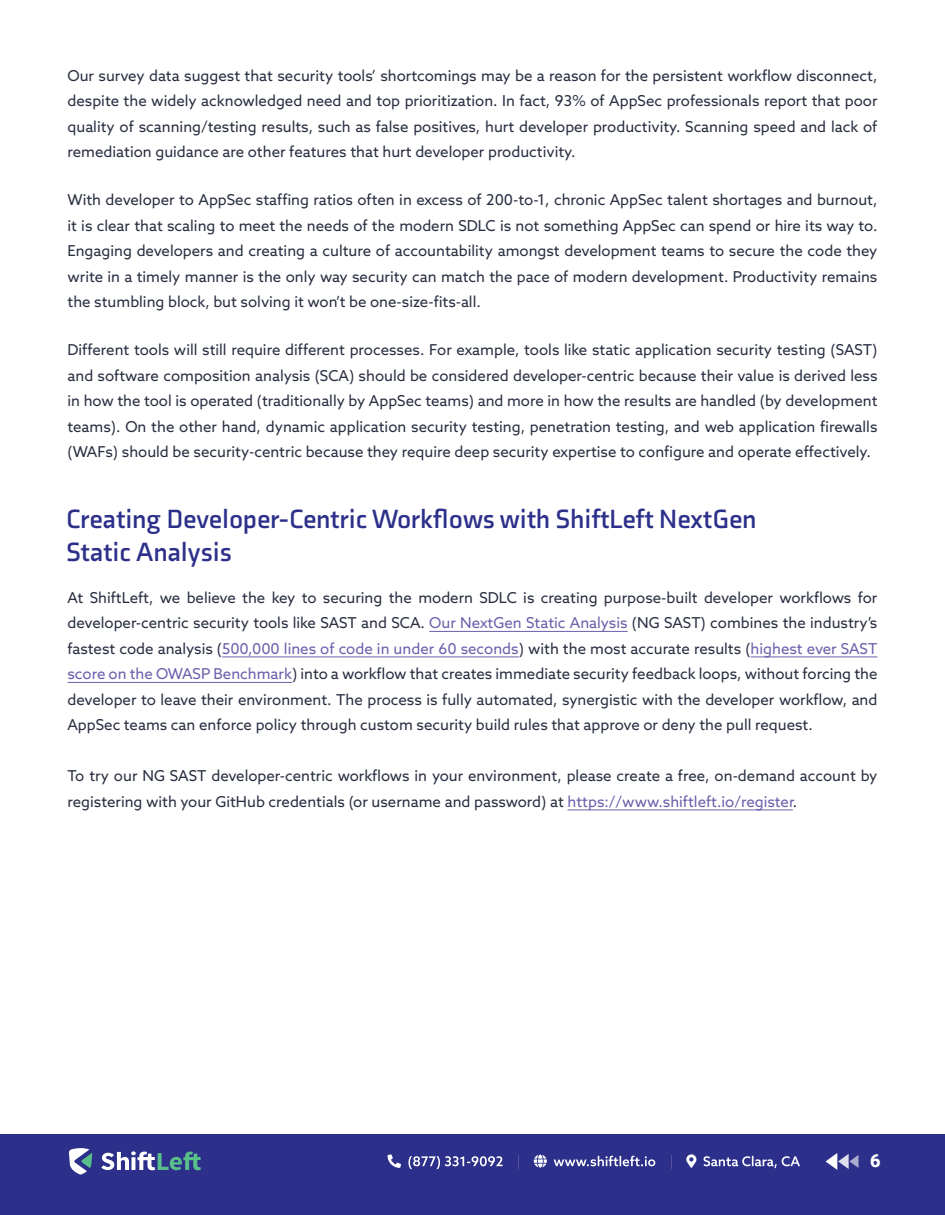
<style>
.page{position:relative;width:945px;height:1215px;background:#fff}
.page>*{position:absolute;margin:0;border:0;box-sizing:border-box;transform-origin:0 0}
.t1{font:700 27px/33px "Axia";color:#2d308a}
.t2{font:900 18px "Roboto";color:#fff}
.t3{font:15px/25.5px "Azo Sans";color:#282e41;text-align:justify}
.s1{color:#6960aa}
</style>
<div class="page">
<div style="left:0;top:1135px;width:945px;height:80px;background:#2d308a"></div>
<svg style="left:69px;top:1148px;width:23px;height:27px"></svg>
<svg style="left:101px;top:1151px;width:100px;height:19px"></svg>
<svg style="left:826px;top:1153px;width:33px;height:17px"></svg>
<svg style="left:686px;top:1154px;width:114px;height:14px"></svg>
<svg style="left:671px;top:1155px;width:1px;height:14px"></svg>
<svg style="left:534px;top:1155px;width:121px;height:13px"></svg>
<svg style="left:518px;top:1155px;width:1px;height:14px"></svg>
<svg style="left:388px;top:1154px;width:115px;height:15px"></svg>
<hr style="left:429px;top:631px;width:199px;height:1px;background:#6960aa">
<hr style="left:222px;top:657px;width:297px;height:1px;background:#6960aa">
<hr style="left:751px;top:657px;width:127px;height:1px;background:#6960aa">
<hr style="left:68px;top:682px;width:224px;height:1px;background:#6960aa">
<hr style="left:568px;top:810px;width:225px;height:1px;background:#6960aa">
<p class="t3" style="left:68px;top:62px;width:812px">Our survey data suggest that security tools’ shortcomings may be a reason for the persistent workflow disconnect, despite the widely acknowledged need and top prioritization. In fact, 93% of AppSec professionals report that poor quality of scanning/testing results, such as false positives, hurt developer productivity. Scanning speed and lack of remediation guidance are other features that hurt developer productivity.</p>
<p class="t3" style="left:68px;top:187px;width:812px">With developer to AppSec staffing ratios often in excess of 200-to-1, chronic AppSec talent shortages and burnout, it is clear that scaling to meet the needs of the modern SDLC is not something AppSec can spend or hire its way to.<br>Engaging developers and creating a culture of accountability amongst development teams to secure the code they write in a timely manner is the only way security can match the pace of modern development. Productivity remains the stumbling block, but solving it won’t be one-size-fits-all.</p>
<p class="t3" style="left:68px;top:337px;width:812px">Different tools will still require different processes. For example, tools like static application security testing (SAST) and software composition analysis (SCA) should be considered developer-centric because their value is derived less in how the tool is operated (traditionally by AppSec teams) and more in how the results are handled (by development teams). On the other hand, dynamic application security testing, penetration testing, and web application firewalls (WAFs) should be security-centric because they require deep security expertise to configure and operate effectively.</p>
<h1 class="t1" style="left:66px;top:502px;width:692px">Creating Developer-Centric Workflows with ShiftLeft NextGen<br>Static Analysis</h1>
<p class="t3" style="left:68px;top:585px;width:812px">At ShiftLeft, we believe the key to securing the modern SDLC is creating purpose-built developer workflows for developer-centric security tools like SAST and SCA. <span class="s1">Our NextGen Static Analysis</span> (NG SAST) combines the industry’s fastest code analysis (<span class="s1">500,000 lines of code in under 60 seconds</span>) with the most accurate results (<span class="s1">highest ever SAST score on the OWASP Benchmark</span>) into a workflow that creates immediate security feedback loops, without forcing the developer to leave their environment. The process is fully automated, synergistic with the developer workflow, and AppSec teams can enforce policy through custom security build rules that approve or deny the pull request.</p>
<p class="t3" style="left:68px;top:763px;width:812px">To try our NG SAST developer-centric workflows in your environment, please create a free, on-demand account by registering with your GitHub credentials (or username and password) at <span class="s1">https://www.shiftleft.io/register</span>.</p>
<p class="t2" style="left:870px;top:1148px;width:12px">6</p>
</div>
